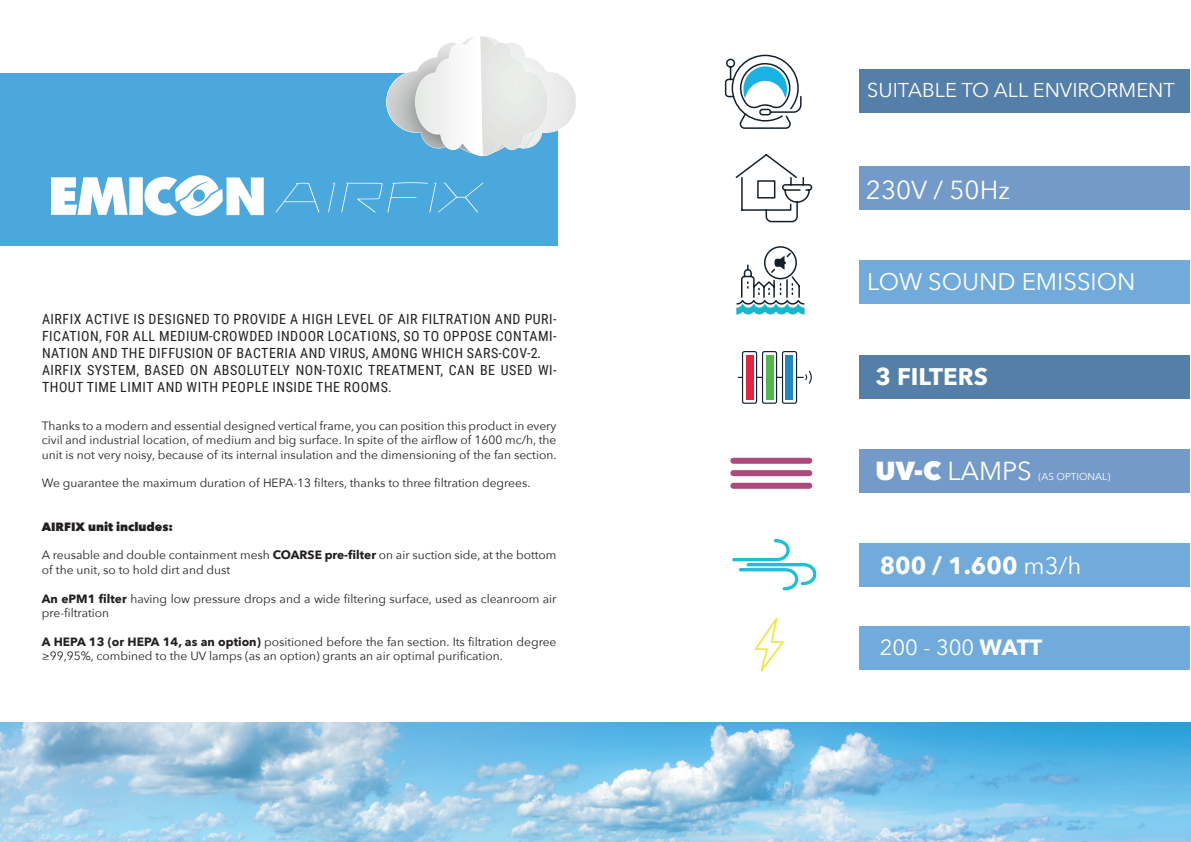
<style>
.page{position:relative;width:1191px;height:842px;background:#fff}
.page>*{position:absolute;margin:0;border:0;box-sizing:border-box;transform-origin:0 0}
.t1{font:26px "Avenir Next";color:#fff}
.t2{font:700 24px "Avenir Next";color:#fff}
.t3{font:24px "Avenir Next";color:#fff}
.t4{font:22px "Avenir Next";color:#fff}
.t5{font:20px "Avenir Next";color:#fff}
.t6{font:14px/16.8px "Roboto Condensed";letter-spacing:.035em;color:#231f20}
.t7{font:12px/14.4px "Avenir Next";color:#231f20}
.t8{font:800 12px "Avenir Next";color:#231f20}
.t9{font:10px "Avenir Next";color:#fff}
.s1{font-weight:700}
.s2{font-weight:800}
.s3{font-weight:400}
</style>
<div class="page">
<div style="left:0;top:74px;width:557px;height:172px;background:#4ba8dd"></div>
<div style="left:859px;top:355px;width:330px;height:43px;background:#547fa8"></div>
<div style="left:859px;top:449px;width:330px;height:44px;background:#749aca"></div>
<div style="left:859px;top:544px;width:330px;height:43px;background:#70abdc"></div>
<svg style="left:732px;top:539px;width:85px;height:51px"></svg>
<img style="left:0;top:723px;width:1191px;height:119px">
<div style="left:859px;top:69px;width:330px;height:44px;background:#547fa8"></div>
<div style="left:859px;top:167px;width:330px;height:43px;background:#749aca"></div>
<div style="left:859px;top:261px;width:330px;height:43px;background:#70abdc"></div>
<svg style="left:735px;top:154px;width:78px;height:69px"></svg>
<svg style="left:724px;top:54px;width:78px;height:75px"></svg>
<svg style="left:736px;top:246px;width:69px;height:69px"></svg>
<svg style="left:737px;top:351px;width:75px;height:53px"></svg>
<div style="left:746px;top:355px;width:8px;height:44px;background:#e32541"></div>
<div style="left:765px;top:355px;width:8px;height:44px;background:#4fb94d"></div>
<div style="left:785px;top:355px;width:8px;height:44px;background:#2187c0"></div>
<div style="left:730px;top:458px;width:82px;height:6px;background:#ae497c;border-radius:3px"></div>
<div style="left:730px;top:470px;width:82px;height:6px;background:#ae497c;border-radius:3px"></div>
<div style="left:730px;top:483px;width:82px;height:6px;background:#ae497c;border-radius:3px"></div>
<div style="left:859px;top:626px;width:330px;height:44px;background:#70abdc"></div>
<svg style="left:386px;top:36px;width:190px;height:120px"></svg>
<img style="left:51px;top:175px;width:432px;height:40px">
<svg style="left:754px;top:618px;width:30px;height:53px"></svg>
<p class="t6" style="left:42px;top:310px;width:516px">AIRFIX ACTIVE IS DESIGNED TO PROVIDE A HIGH LEVEL OF AIR FILTRATION AND PURI-FICATION, FOR ALL MEDIUM-CROWDED INDOOR LOCATIONS, SO TO OPPOSE CONTAMI-NATION AND THE DIFFUSION OF BACTERIA AND VIRUS, AMONG WHICH SARS-COV-2.<br>AIRFIX SYSTEM, BASED ON ABSOLUTELY NON-TOXIC TREATMENT, CAN BE USED WI-THOUT TIME LIMIT AND WITH PEOPLE INSIDE THE ROOMS.</p>
<p class="t7" style="left:42px;top:418px;width:516px;text-align:justify">Thanks to a modern and essential designed vertical frame, you can position this product in every civil and industrial location, of medium and big surface. In spite of the airflow of 1600 mc/h, the unit is not very noisy, because of its internal insulation and the dimensioning of the fan section.</p>
<p class="t7" style="left:42px;top:475px;width:490px">We guarantee the maximum duration of HEPA-13 filters, thanks to three filtration degrees.</p>
<p class="t8" style="left:42px;top:519px;width:133px">AIRFIX unit includes:</p>
<p class="t7" style="left:42px;top:547px;width:516px">A reusable and double containment mesh <span class="s1">COARSE pre-filter</span> on air suction side, at the bottom of the unit, so to hold dirt and dust</p>
<p class="t7" style="left:42px;top:591px;width:516px"><span class="s1">An ePM1 filter</span> having low pressure drops and a wide filtering surface, used as cleanroom air pre-filtration</p>
<p class="t7" style="left:42px;top:634px;width:516px"><span class="s1">A HEPA 13 (or HEPA 14, as an option)</span> positioned before the fan section. Its filtration degree ≥99,95%, combined to the UV lamps (as an option) grants an air optimal purification.</p>
<h3 class="t5" style="left:867px;top:73px;width:309px">SUITABLE TO ALL ENVIRORMENT</h3>
<h1 class="t1" style="left:866px;top:168px;width:145px">230V / 50Hz</h1>
<h2 class="t3" style="left:867px;top:261px;width:270px">LOW SOUND EMISSION</h2>
<h2 class="t2" style="left:875px;top:356px;width:114px">3 FILTERS</h2>
<h1 class="t1" style="left:875px;top:449px;width:158px"><span class="s2">UV-C</span> LAMPS</h1>
<p class="t9" style="left:1038px;top:468px;width:73px">(AS OPTIONAL)</p>
<h2 class="t2" style="left:879px;top:545px;width:203px">800 / 1.600 <span class="s3">m3/h</span></h2>
<h3 class="t4" style="left:879px;top:629px;width:164px">200 - 300 <span class="s1">WATT</span></h3>
</div>
